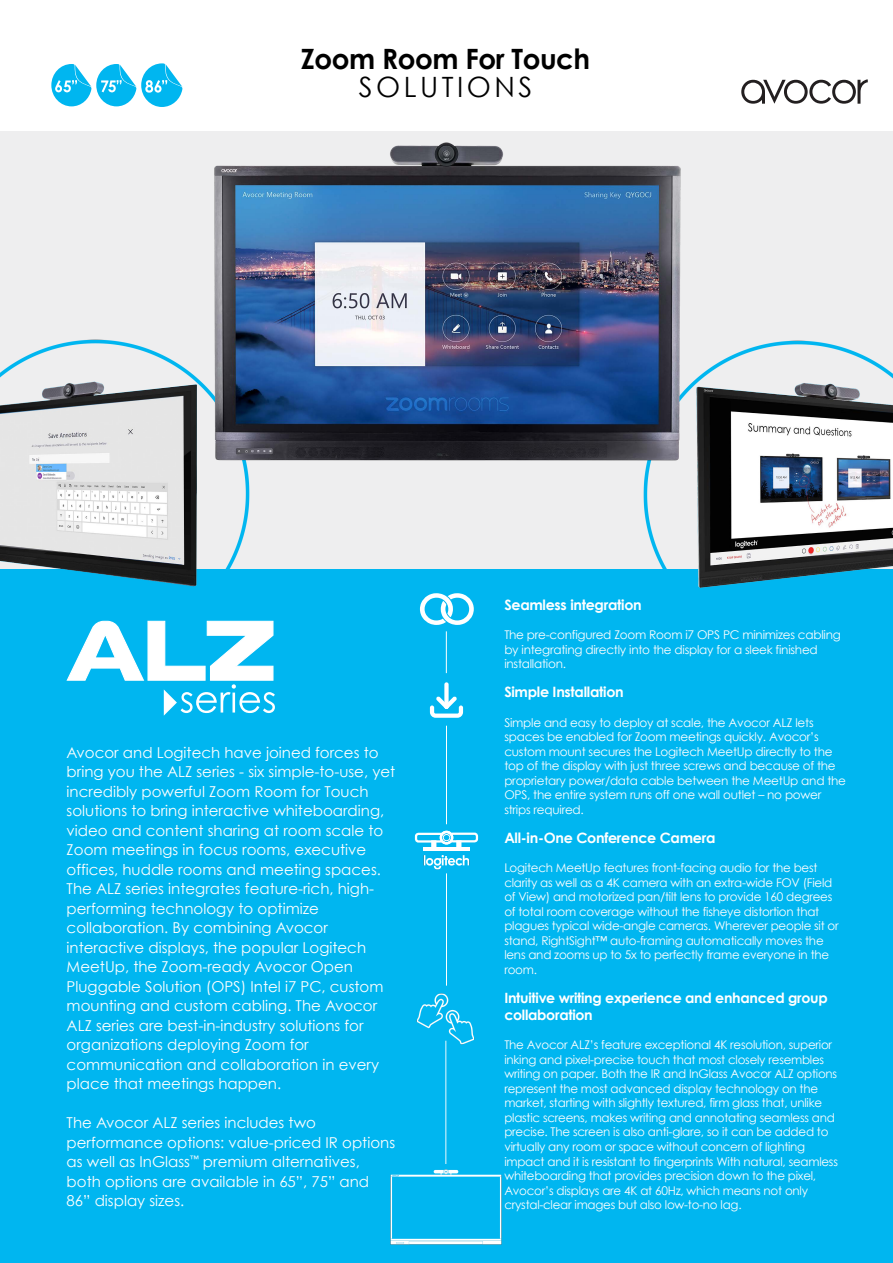
<style>
.page{position:relative;width:893px;height:1263px;background:#fff}
.page>*{position:absolute;margin:0;border:0;box-sizing:border-box;transform-origin:0 0}
.t1{font:700 28.05px "Century Gothic";letter-spacing:-.015em;color:#000}
.t2{font:28.05px "Century Gothic";letter-spacing:.125em;color:#000}
.t3{font:15px/19.5px "Century Gothic";color:#fff}
.t4{font:700 14.25px "Century Gothic";letter-spacing:-.02em;color:#fff}
.t5{font:700 14.1px/17px "Century Gothic";letter-spacing:-.02em;color:#fff}
.t6{font:12px/14.5px "Century Gothic";letter-spacing:-.02em;color:#fff}
</style>
<div class="page">
<div style="left:0;top:131px;width:893px;height:440px;background:#eeeeef"></div>
<div style="left:0;top:570px;width:893px;height:693px;background:#00b6f0"></div>
<svg style="left:414px;top:830px;width:65px;height:15px"></svg>
<svg style="left:431px;top:840px;width:5px;height:8px"></svg>
<svg style="left:456px;top:840px;width:5px;height:8px"></svg>
<hr style="left:423px;top:848px;width:47px;height:3px;background:#fff">
<div style="left:444px;top:682px;width:5px;height:27px;background:#fff;border-radius:2px"></div>
<svg style="left:430px;top:696px;width:33px;height:22px"></svg>
<hr style="left:446px;top:631px;width:1px;height:42px;background:#fff">
<hr style="left:446px;top:726px;width:1px;height:98px;background:#fff">
<hr style="left:446px;top:873px;width:1px;height:113px;background:#fff">
<hr style="left:446px;top:1041px;width:1px;height:122px;background:#fff">
<svg style="left:66px;top:621px;width:209px;height:95px"></svg>
<svg style="left:420px;top:593px;width:54px;height:32px"></svg>
<img style="left:0;top:339px;width:262px;height:247px">
<img style="left:631px;top:341px;width:262px;height:247px">
<img style="left:423px;top:855px;width:47px;height:15px">
<img style="left:160px;top:142px;width:573px;height:358px">
<svg style="left:741px;top:79px;width:127px;height:25px"></svg>
<svg style="left:51px;top:63px;width:132px;height:44px"></svg>
<img style="left:416px;top:985px;width:59px;height:78px">
<img style="left:391px;top:1170px;width:111px;height:74px">
<h1 class="t1" style="left:301px;top:38px;width:291px">Zoom Room For Touch</h1>
<h1 class="t2" style="left:359px;top:67px;width:175px">SOLUTIONS</h1>
<p class="t3" style="left:67px;top:742px;width:330px">Avocor and Logitech have joined forces to bring you the ALZ series - six simple-to-use, yet incredibly powerful Zoom Room for Touch solutions to bring interactive whiteboarding, video and content sharing at room scale to Zoom meetings in focus rooms, executive offices, huddle rooms and meeting spaces.<br>The ALZ series integrates feature-rich, high&shy;performing technology to optimize collaboration. By combining Avocor interactive displays, the popular Logitech MeetUp, the Zoom-ready Avocor Open Pluggable Solution (OPS) Intel i7 PC, custom mounting and custom cabling. The Avocor ALZ series are best-in-industry solutions for organizations deploying Zoom for communication and collaboration in every place that meetings happen.</p>
<p class="t3" style="left:67px;top:1113px;width:330px">The Avocor ALZ series includes two performance options: value-priced IR options as well as InGlass<sup>™</sup> premium alternatives, both options are available in 65”, 75” and 86” display sizes.</p>
<p class="t4" style="left:504px;top:596px;width:139px">Seamless integration</p>
<p class="t6" style="left:504px;top:627px;width:338px">The pre-configured Zoom Room i7 OPS PC minimizes cabling by integrating directly into the display for a sleek finished installation.</p>
<p class="t4" style="left:504px;top:683px;width:121px">Simple Installation</p>
<p class="t6" style="left:504px;top:715px;width:343px">Simple and easy to deploy at scale, the Avocor ALZ lets spaces be enabled for Zoom meetings quickly. Avocor’s custom mount secures the Logitech MeetUp directly to the top of the display with just three screws and because of the proprietary power/data cable between the MeetUp and the OPS, the entire system runs off one wall outlet – no power strips required.</p>
<p class="t4" style="left:504px;top:829px;width:213px">All-in-One Conference Camera</p>
<p class="t6" style="left:504px;top:860px;width:336px">Logitech MeetUp features front-facing audio for the best clarity as well as a 4K camera with an extra-wide FOV (Field of View) and motorized pan/tilt lens to provide 160 degrees of total room coverage without the fisheye distortion that plagues typical wide-angle cameras. Wherever people sit or stand, RightSight™ auto-framing automatically moves the lens and zooms up to 5x to perfectly frame everyone in the room.</p>
<p class="t5" style="left:504px;top:989px;width:325px">Intuitive writing experience and enhanced group collaboration</p>
<p class="t6" style="left:504px;top:1037px;width:335px">The Avocor ALZ’s feature exceptional 4K resolution, superior inking and pixel-precise touch that most closely resembles writing on paper. Both the IR and InGlass Avocor ALZ options represent the most advanced display technology on the market, starting with slightly textured, firm glass that, unlike plastic screens, makes writing and annotating seamless and precise. The screen is also anti-glare, so it can be added to virtually any room or space without concern of lighting impact and it is resistant to fingerprints With natural, seamless whiteboarding that provides precision down to the pixel, Avocor’s displays are 4K at 60Hz, which means not only crystal-clear images but also low-to-no lag.</p>
</div>
